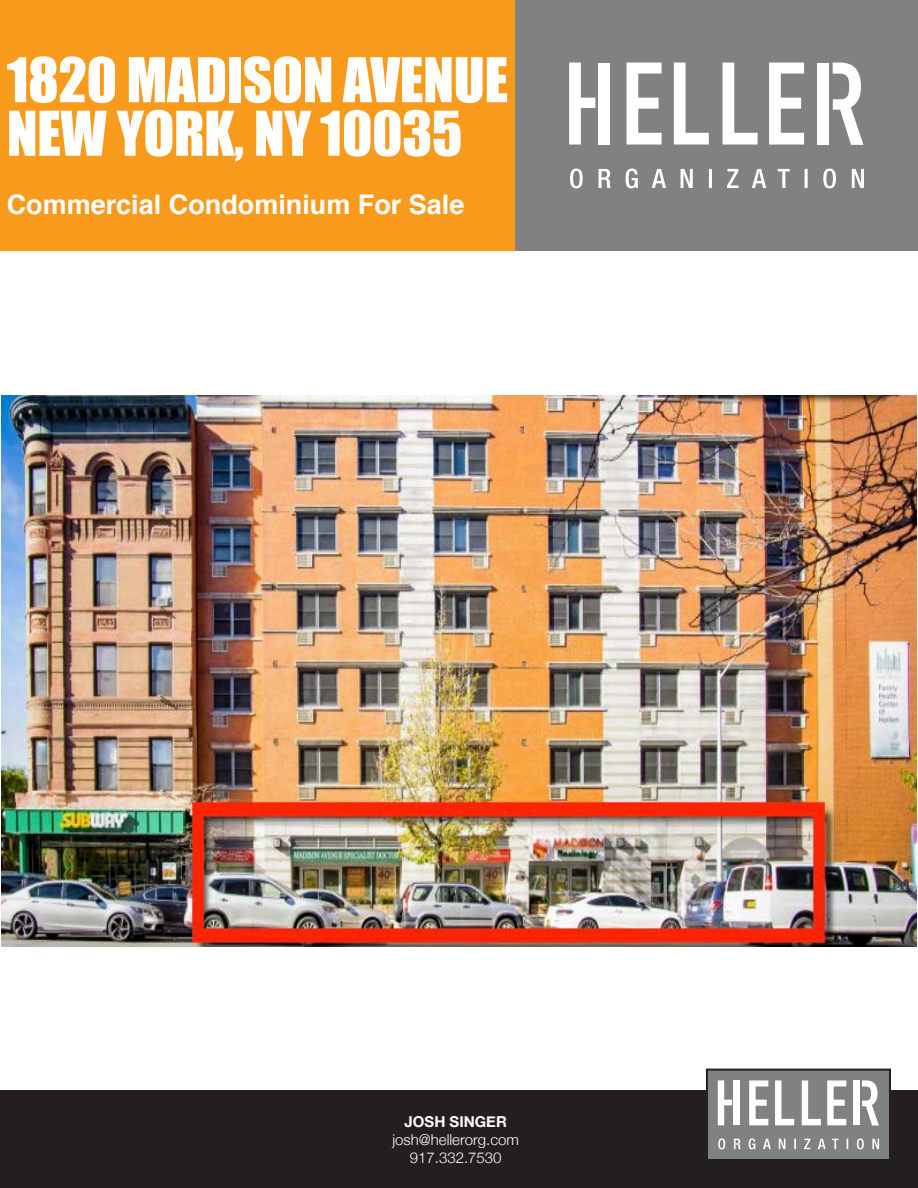
<style>
.page{position:relative;width:918px;height:1188px;background:#fff}
.page>*{position:absolute;margin:0;border:0;box-sizing:border-box;transform-origin:0 0}
.t1{font:57px/53.6px "Impact";letter-spacing:-.005em;color:#fff}
.t2{font:700 27px "Helvetica";color:#fff}
.t3{font:300 15px/18px "Helvetica Neue";color:#fff;text-align:center}
.t4{font:700 15px "Helvetica Neue";color:#fff}
</style>
<div class="page">
<div style="left:0;top:0;width:515px;height:251px;background:#f89a1c"></div>
<div style="left:515px;top:0;width:403px;height:251px;background:#808181"></div>
<svg style="left:627px;top:63px;width:35px;height:82px"></svg>
<svg style="left:674px;top:63px;width:35px;height:82px"></svg>
<svg style="left:723px;top:63px;width:35px;height:82px"></svg>
<svg style="left:769px;top:63px;width:35px;height:82px"></svg>
<svg style="left:569px;top:63px;width:26px;height:82px"></svg>
<div style="left:598px;top:63px;width:12px;height:82px;background:#fff"></div>
<svg style="left:833px;top:63px;width:31px;height:82px"></svg>
<div style="left:817px;top:63px;width:12px;height:82px;background:#fff"></div>
<svg style="left:570px;top:169px;width:294px;height:19px"></svg>
<div style="left:0;top:1091px;width:918px;height:97px;background:#231f20"></div>
<div style="left:707px;top:1070px;width:183px;height:90px;background:#808181"></div>
<svg style="left:749px;top:1080px;width:19px;height:45px"></svg>
<svg style="left:775px;top:1080px;width:19px;height:45px"></svg>
<svg style="left:802px;top:1080px;width:19px;height:45px"></svg>
<svg style="left:827px;top:1080px;width:19px;height:45px"></svg>
<svg style="left:718px;top:1080px;width:14px;height:45px"></svg>
<div style="left:734px;top:1080px;width:6px;height:45px;background:#fff"></div>
<svg style="left:862px;top:1080px;width:17px;height:46px"></svg>
<div style="left:854px;top:1080px;width:6px;height:45px;background:#fff"></div>
<svg style="left:718px;top:1138px;width:161px;height:11px"></svg>
<div style="left:706px;top:1069px;width:185px;height:92px;border:2px solid #231f20"></div>
<img style="left:1px;top:396px;width:916px;height:551px">
<p class="t1" style="left:7px;top:52px;width:503px">1820 MADISON AVENUE<br>NEW YORK, NY 10035</p>
<p class="t2" style="left:7px;top:183px;width:459px">Commercial Condominium For Sale</p>
<p class="t4" style="left:405px;top:1110px;width:104px">JOSH SINGER</p>
<p class="t3" style="left:392px;top:1130px;width:128px">josh@hellerorg.com<br>917.332.7530</p>
</div>
